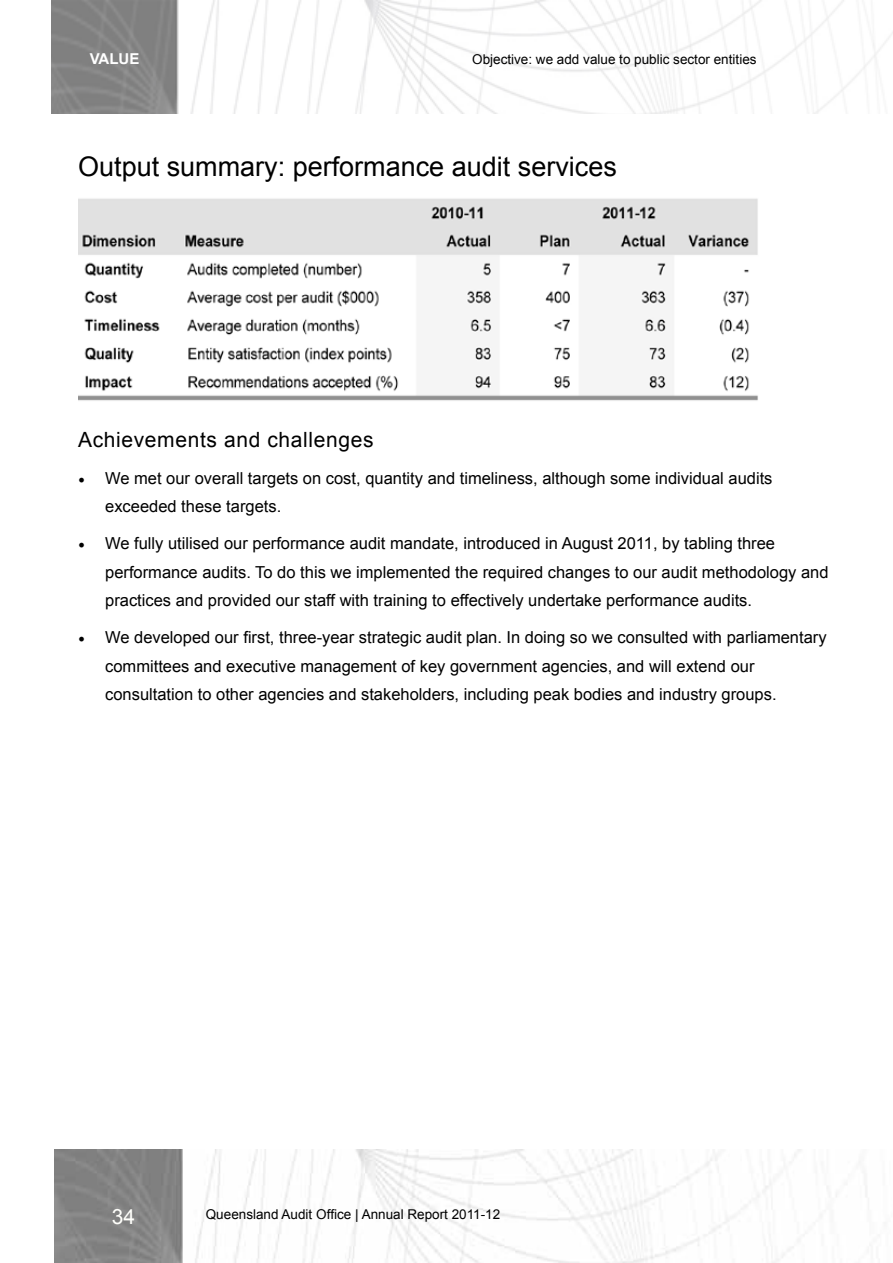
<style>
.page{position:relative;width:893px;height:1263px;background:#fff}
.page>*{position:absolute;margin:0;border:0;box-sizing:border-box;transform-origin:0 0}
.t1{font:27px "Arial";color:#000}
.t2{font:21px "Arial";letter-spacing:.03em;color:#000}
.t3{font:21px "Arial";color:#fffffb}
.t4{font:16.5px/28.5px "Arial";color:#000}
.t5{font:700 15px "Arial";color:#fff}
.t6{font:13.5px "Arial";color:#000}
.s1{font-family:"Minion Pro";font-size:18px}
</style>
<div class="page">
<img style="left:51px;top:1px;width:842px;height:113px">
<img style="left:78px;top:198px;width:680px;height:203px">
<img style="left:55px;top:1150px;width:812px;height:113px">
<p class="t5" style="left:90px;top:49px;width:51px">VALUE</p>
<p class="t6" style="left:472px;top:50px;width:286px">Objective: we add value to public sector entities</p>
<h1 class="t1" style="left:78px;top:149px;width:540px">Output summary: performance audit services</h1>
<p class="t2" style="left:78px;top:426px;width:297px">Achievements and challenges</p>
<p class="t4" style="left:105px;top:464px;width:669px;text-indent:-27px"><span class="s1">•</span> We met our overall targets on cost, quantity and timeliness, although some individual audits exceeded these targets.</p>
<p class="t4" style="left:105px;top:530px;width:725px;text-indent:-27px"><span class="s1">•</span> We fully utilised our performance audit mandate, introduced in August 2011, by tabling three performance audits. To do this we implemented the required changes to our audit methodology and practices and provided our staff with training to effectively undertake performance audits.</p>
<p class="t4" style="left:105px;top:624px;width:723px;text-indent:-27px"><span class="s1">•</span> We developed our first, three-year strategic audit plan. In doing so we consulted with parliamentary committees and executive management of key government agencies, and will extend our consultation to other agencies and stakeholders, including peak bodies and industry groups.</p>
<p class="t3" style="left:112px;top:1203px;width:25px">34</p>
<p class="t6" style="left:206px;top:1205px;width:296px">Queensland Audit Office | Annual Report 2011-12</p>
</div>
